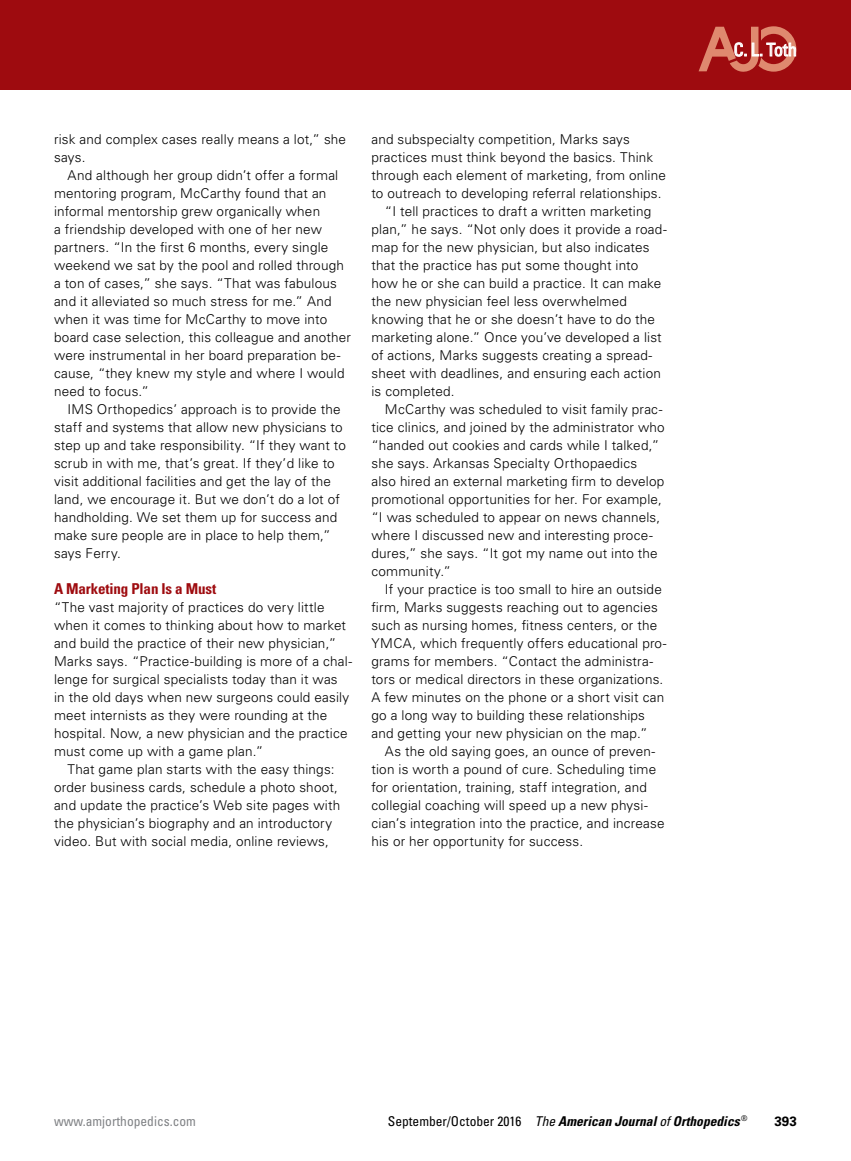
<style>
.page{position:relative;width:851px;height:1161px;background:#fff}
.page>*{position:absolute;margin:0;border:0;box-sizing:border-box;transform-origin:0 0}
.t1{font:condensed 18px "Univers LT Std";color:#fff}
.t2{font:700 condensed 15px "Univers LT Std";letter-spacing:-.01em;color:#9e0b0f}
.t3{font:300 13.5px/18px "Univers LT Std";letter-spacing:.015em;color:#000}
.t4{font:italic 700 condensed 13.5px "Univers LT Std";color:#000}
.t5{font:condensed 13.5px "Univers LT Std";color:#808285}
.t6{font:700 13.5px "Univers LT Std";color:#000}
.s1{font-weight:400;font-style:normal}
.s2{font-weight:400}
</style>
<div class="page">
<div style="left:0;top:0;width:850px;height:90px;background:#9e0b0f"></div>
<svg style="left:698px;top:26px;width:98px;height:46px"></svg>
<p class="t3" style="left:54px;top:130px;width:293px">risk and complex cases really means a lot,” she says.</p>
<p class="t3" style="left:54px;top:166px;width:298px;text-indent:14px">And although her group didn’t offer a formal mentoring program, McCarthy found that an informal mentorship grew organically when<br>a friendship developed with one of her new partners. “In the first 6 months, every single weekend we sat by the pool and rolled through a ton of cases,” she says. “That was fabulous and it alleviated so much stress for me.” And when it was time for McCarthy to move into board case selection, this colleague and another were instrumental in her board preparation be&shy;cause, “they knew my style and where I would need to focus.”</p>
<p class="t3" style="left:54px;top:400px;width:293px;text-indent:14px">IMS Orthopedics’ approach is to provide the staff and systems that allow new physicians to step up and take responsibility. “If they want to scrub in with me, that’s great. If they’d like to visit additional facilities and get the lay of the land, we encourage it. But we don’t do a lot of handholding. We set them up for success and make sure people are in place to help them,” says Ferry.</p>
<p class="t2" style="left:54px;top:579px;width:164px">A Marketing Plan Is a Must</p>
<p class="t3" style="left:54px;top:598px;width:300px">“The vast majority of practices do very little when it comes to thinking about how to market and build the practice of their new physician,” Marks says. “Practice-building is more of a chal&shy;lenge for surgical specialists today than it was<br>in the old days when new surgeons could easily meet internists as they were rounding at the hospital. Now, a new physician and the practice must come up with a game plan.”</p>
<p class="t3" style="left:54px;top:760px;width:288px;text-indent:14px">That game plan starts with the easy things: order business cards, schedule a photo shoot, and update the practice’s Web site pages with the physician’s biography and an introductory video. But with social media, online reviews,</p>
<p class="t3" style="left:371px;top:130px;width:260px">and subspecialty competition, Marks says</p>
<p class="t3" style="left:371px;top:148px;width:283px">practices must think beyond the basics. Think</p>
<p class="t3" style="left:371px;top:166px;width:296px">through each element of marketing, from online</p>
<p class="t3" style="left:371px;top:184px;width:292px">to outreach to developing referral relationships.</p>
<p class="t3" style="left:385px;top:202px;width:268px">“I tell practices to draft a written marketing</p>
<p class="t3" style="left:371px;top:220px;width:297px">plan,” he says. “Not only does it provide a road-</p>
<p class="t3" style="left:371px;top:238px;width:279px">map for the new physician, but also indicates</p>
<p class="t3" style="left:371px;top:256px;width:268px">that the practice has put some thought into</p>
<p class="t3" style="left:371px;top:274px;width:291px">how he or she can build a practice. It can make</p>
<p class="t3" style="left:371px;top:292px;width:257px">the new physician feel less overwhelmed</p>
<p class="t3" style="left:371px;top:310px;width:285px">knowing that he or she doesn’t have to do the</p>
<p class="t3" style="left:371px;top:328px;width:292px">marketing alone.” Once you’ve developed a list</p>
<p class="t3" style="left:371px;top:346px;width:282px">of actions, Marks suggests creating a spread-</p>
<p class="t3" style="left:371px;top:364px;width:291px">sheet with deadlines, and ensuring each action</p>
<p class="t3" style="left:371px;top:382px;width:85px">is completed.</p>
<p class="t3" style="left:385px;top:400px;width:279px">McCarthy was scheduled to visit family prac-</p>
<p class="t3" style="left:371px;top:418px;width:295px">tice clinics, and joined by the administrator who</p>
<p class="t3" style="left:371px;top:436px;width:289px">“handed out cookies and cards while I talked,”</p>
<p class="t3" style="left:371px;top:454px;width:267px">she says. Arkansas Specialty Orthopaedics</p>
<p class="t3" style="left:371px;top:472px;width:294px">also hired an external marketing firm to develop</p>
<p class="t3" style="left:371px;top:490px;width:292px">promotional opportunities for her. For example,</p>
<p class="t3" style="left:371px;top:508px;width:290px">“I was scheduled to appear on news channels,</p>
<p class="t3" style="left:371px;top:526px;width:283px">where I discussed new and interesting proce-</p>
<p class="t3" style="left:371px;top:544px;width:288px">dures,” she says. “It got my name out into the</p>
<p class="t3" style="left:371px;top:562px;width:81px">community.”</p>
<p class="t3" style="left:385px;top:580px;width:278px">If your practice is too small to hire an outside</p>
<p class="t3" style="left:371px;top:598px;width:288px">firm, Marks suggests reaching out to agencies</p>
<p class="t3" style="left:371px;top:616px;width:287px">such as nursing homes, fitness centers, or the</p>
<p class="t3" style="left:371px;top:634px;width:297px">YMCA, which frequently offers educational pro-</p>
<p class="t3" style="left:371px;top:652px;width:283px">grams for members. “Contact the administra-</p>
<p class="t3" style="left:371px;top:670px;width:293px">tors or medical directors in these organizations.</p>
<p class="t3" style="left:371px;top:688px;width:294px">A few minutes on the phone or a short visit can</p>
<p class="t3" style="left:371px;top:706px;width:275px">go a long way to building these relationships</p>
<p class="t3" style="left:371px;top:724px;width:278px">and getting your new physician on the map.”</p>
<p class="t3" style="left:385px;top:742px;width:272px">As the old saying goes, an ounce of preven-</p>
<p class="t3" style="left:371px;top:760px;width:286px">tion is worth a pound of cure. Scheduling time</p>
<p class="t3" style="left:371px;top:778px;width:277px">for orientation, training, staff integration, and</p>
<p class="t3" style="left:371px;top:796px;width:278px">collegial coaching will speed up a new physi-</p>
<p class="t3" style="left:371px;top:814px;width:294px">cian’s integration into the practice, and increase</p>
<p class="t3" style="left:371px;top:832px;width:213px">his or her opportunity for success.</p>
<h1 class="t1" style="left:733px;top:38px;width:65px">C. L. Toth</h1>
<p class="t5" style="left:54px;top:1112px;width:143px">www.amjorthopedics.com</p>
<p class="t4" style="left:388px;top:1113px;width:361px"><span class="s1">September/October 2016</span> <span class="s2">The</span> American Journal <span class="s2">of</span> Orthopedics <sup>®</sup></p>
<p class="t6" style="left:774px;top:1113px;width:24px">393</p>
</div>
